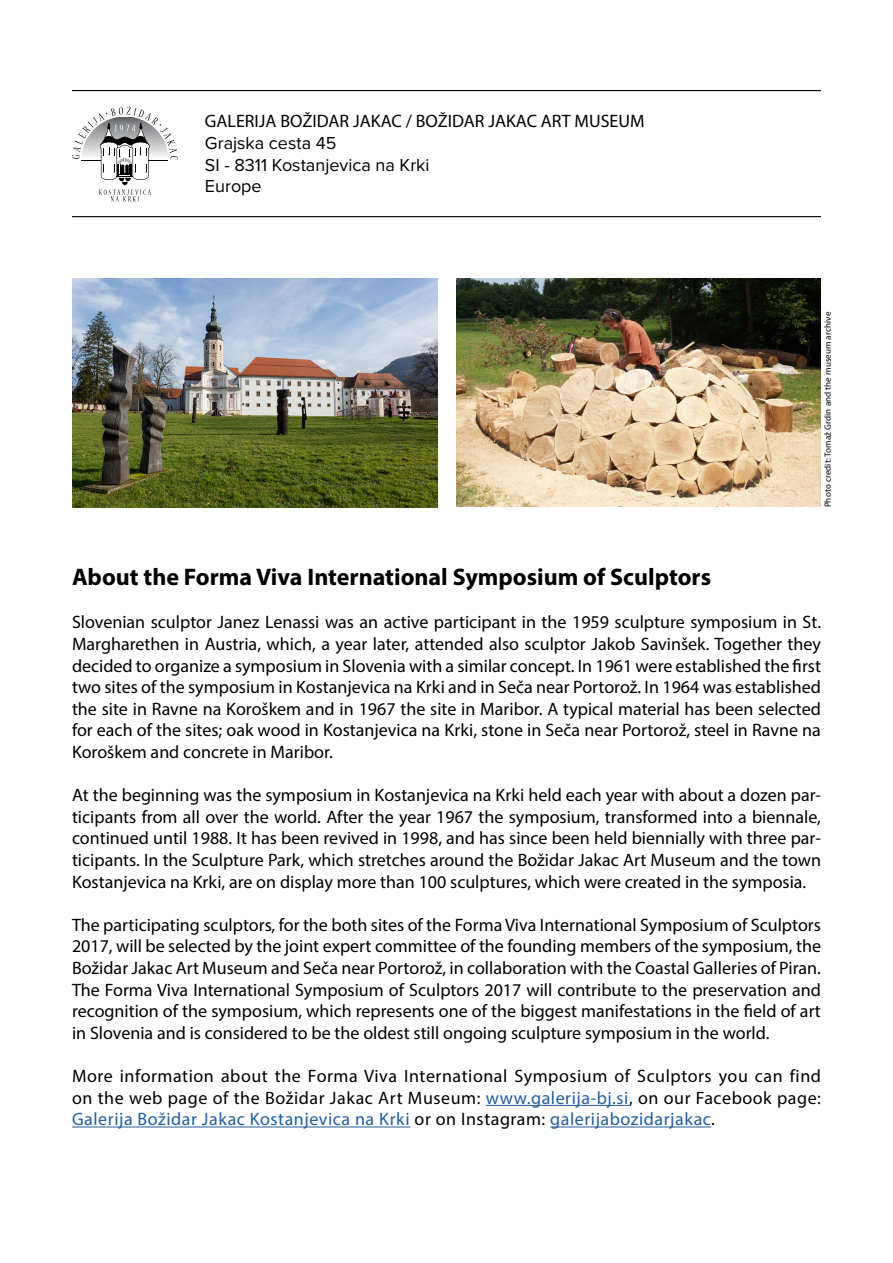
<style>
.page{position:relative;width:893px;height:1263px;background:#fff}
.page>*{position:absolute;margin:0;border:0;box-sizing:border-box;transform-origin:0 0}
.t1{font:700 24px "Myriad Pro";color:#000}
.t2{font:18px/21.6px "Myriad Pro";color:#000;text-align:justify}
.t3{font:18px/21.6px "Proxima Nova";color:#000}
.t4{font:9px "Myriad Pro";letter-spacing:.01em;color:#000}
.s1{color:#215e9e}
</style>
<div class="page">
<hr style="left:486px;top:1105px;width:143px;height:1px;background:#215e9e">
<hr style="left:72px;top:1126px;width:338px;height:1px;background:#215e9e">
<hr style="left:550px;top:1126px;width:161px;height:1px;background:#215e9e">
<svg style="left:72px;top:106px;width:106px;height:96px"></svg>
<hr style="left:72px;top:90px;width:749px;height:1px;background:#000">
<hr style="left:72px;top:216px;width:749px;height:1px;background:#000">
<img style="left:72px;top:279px;width:365px;height:228px">
<img style="left:457px;top:279px;width:364px;height:228px">
<p class="t2" style="left:205px;top:110px;width:441px">GALERIJA BOŽIDAR JAKAC / BOŽIDAR JAKAC ART MUSEUM</p>
<p class="t3" style="left:205px;top:132px;width:226px">Grajska cesta 45<br>SI - 8311 Kostanjevica na Krki<br>Europe</p>
<p class="t4" style="left:822px;top:507px;width:197px;rotate:-90deg">Photo credit: Tomaž Grdin and the museum archive</p>
<h1 class="t1" style="left:72px;top:561px;width:641px">About the Forma Viva International Symposium of Sculptors</h1>
<p class="t2" style="left:72px;top:611px;width:750px">Slovenian sculptor Janez Lenassi was an active participant in the 1959 sculpture symposium in St.<br>Margharethen in Austria, which, a year later, attended also sculptor Jakob Savinšek. Together they decided to organize a symposium in Slovenia with a similar concept. In 1961 were established the first two sites of the symposium in Kostanjevica na Krki and in Seča near Portorož. In 1964 was established the site in Ravne na Koroškem and in 1967 the site in Maribor. A typical material has been selected for each of the sites; oak wood in Kostanjevica na Krki, stone in Seča near Portorož, steel in Ravne na Koroškem and concrete in Maribor.</p>
<p class="t2" style="left:72px;top:784px;width:751px">At the beginning was the symposium in Kostanjevica na Krki held each year with about a dozen par&shy;ticipants from all over the world. After the year 1967 the symposium, transformed into a biennale, continued until 1988. It has been revived in 1998, and has since been held biennially with three par&shy;ticipants. In the Sculpture Park, which stretches around the Božidar Jakac Art Museum and the town Kostanjevica na Krki, are on display more than 100 sculptures, which were created in the symposia.</p>
<p class="t2" style="left:72px;top:914px;width:751px">The participating sculptors, for the both sites of the Forma Viva International Symposium of Sculptors 2017, will be selected by the joint expert committee of the founding members of the symposium, the Božidar Jakac Art Museum and Seča near Portorož, in collaboration with the Coastal Galleries of Piran.<br>The Forma Viva International Symposium of Sculptors 2017 will contribute to the preservation and recognition of the symposium, which represents one of the biggest manifestations in the field of art in Slovenia and is considered to be the oldest still ongoing sculpture symposium in the world.</p>
<p class="t2" style="left:72px;top:1065px;width:750px">More information about the Forma Viva International Symposium of Sculptors you can find on the web page of the Božidar Jakac Art Museum: <span class="s1">www.galerija-bj.si</span>, on our Facebook page:<br><span class="s1">Galerija Božidar Jakac Kostanjevica na Krki</span> or on Instagram: <span class="s1">galerijabozidarjakac</span>.</p>
</div>
